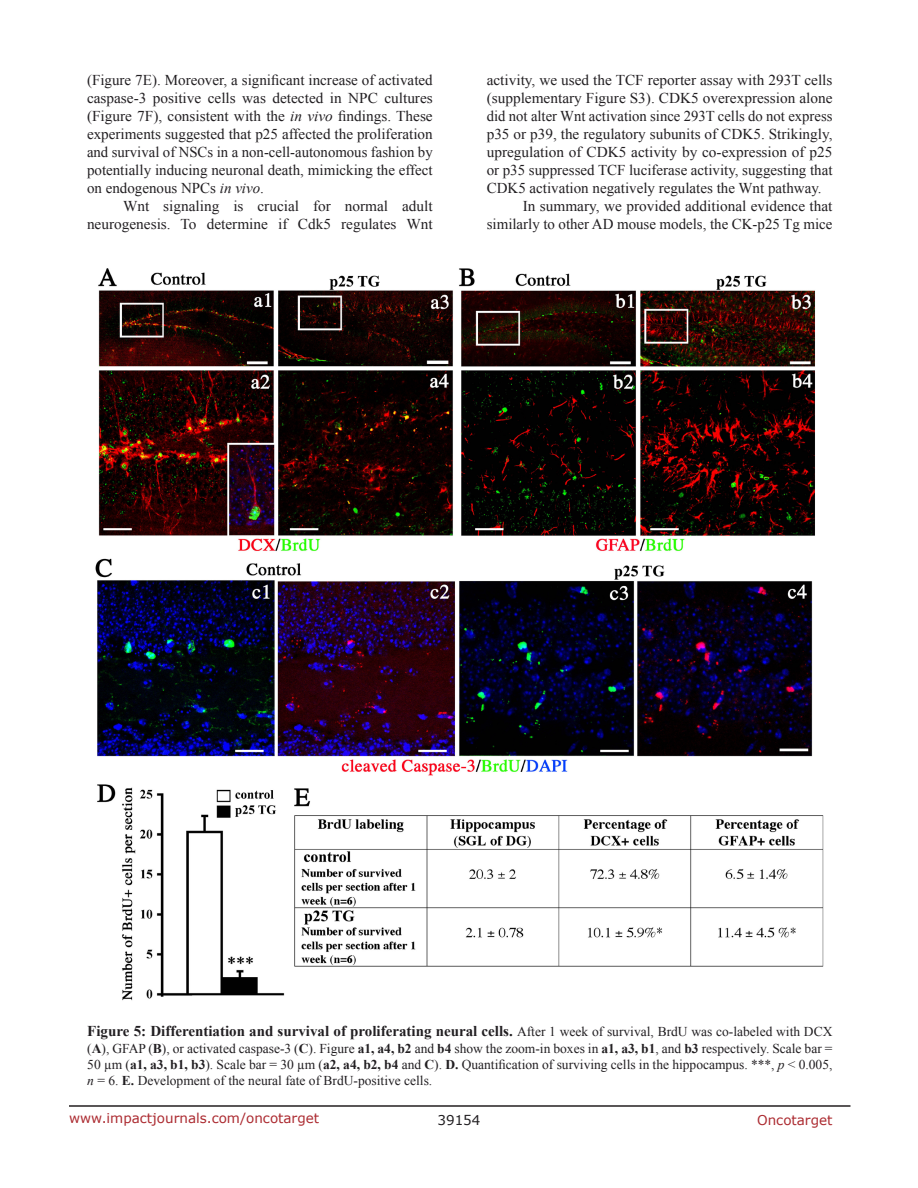
<style>
.page{position:relative;width:918px;height:1188px;background:#fff}
.page>*{position:absolute;margin:0;border:0;box-sizing:border-box;transform-origin:0 0}
.BodyText{font:15px/18px "Times New Roman";color:#221f22;text-align:justify}
.FigureText{font:700 15px "Times New Roman";color:#221f22}
.FigureText-2{font:13.5px/16.2px "Times New Roman";color:#221f22;text-align:justify}
.t1{font:13.5px "Verdana";color:#ac2b31}
.t2{font:13.5px "Verdana";color:#221f22}
.s1{font-style:italic}
.s2{font-weight:400;font-size:13.5px}
.s3{font-weight:700}
</style>
<div class="page">
<hr style="left:69px;top:1105px;width:781px;height:2px;background:#231f20">
<img style="left:95px;top:268px;width:729px;height:733px">
<p class="BodyText" style="left:87px;top:71px;width:347px">(Figure 7E). Moreover, a significant increase of activated caspase-3 positive cells was detected in NPC cultures (Figure 7F), consistent with the <span class="s1">in vivo</span> findings. These experiments suggested that p25 affected the proliferation and survival of NSCs in a non-cell-autonomous fashion by potentially inducing neuronal death, mimicking the effect on endogenous NPCs <span class="s1">in vivo</span>.</p>
<p class="BodyText" style="left:87px;top:197px;width:347px;text-align:right">Wnt signaling is crucial for normal adult neurogenesis. To determine if Cdk5 regulates Wnt</p>
<p class="BodyText" style="left:487px;top:71px;width:347px">activity, we used the TCF reporter assay with 293T cells (supplementary Figure S3). CDK5 overexpression alone did not alter Wnt activation since 293T cells do not express p35 or p39, the regulatory subunits of CDK5. Strikingly, upregulation of CDK5 activity by co-expression of p25 or p35 suppressed TCF luciferase activity, suggesting that CDK5 activation negatively regulates the Wnt pathway.</p>
<p class="BodyText" style="left:487px;top:197px;width:347px;text-align:right">In summary, we provided additional evidence that similarly to other AD mouse models, the CK-p25 Tg mice</p>
<p class="FigureText" style="left:87px;top:1021px;width:747px">Figure 5: Differentiation and survival of proliferating neural cells. <span class="s2">After 1 week of survival, BrdU was co-labeled with DCX</span></p>
<p class="FigureText-2" style="left:87px;top:1040px;width:747px">(<span class="s3">A</span>), GFAP (<span class="s3">B</span>), or activated caspase-3 (<span class="s3">C</span>). Figure <span class="s3">a1, a4, b2</span> and <span class="s3">b4</span> show the zoom-in boxes in <span class="s3">a1, a3, b1</span>, and <span class="s3">b3</span> respectively. Scale bar = 50 µm (<span class="s3">a1, a3, b1, b3</span>). Scale bar = 30 µm (<span class="s3">a2, a4, b2, b4</span> and <span class="s3">C</span>). <span class="s3">D.</span> Quantification of surviving cells in the hippocampus. ***, <span class="s1">p</span> &lt; 0.005, <span class="s1">n</span> = 6. <span class="s3">E.</span> Development of the neural fate of BrdU-positive cells.</p>
<p class="t1" style="left:69px;top:1109px;width:252px">www.impactjournals.com/oncotarget</p>
<p class="t2" style="left:438px;top:1111px;width:44px">39154</p>
<p class="t1" style="left:757px;top:1111px;width:77px">Oncotarget</p>
</div>
